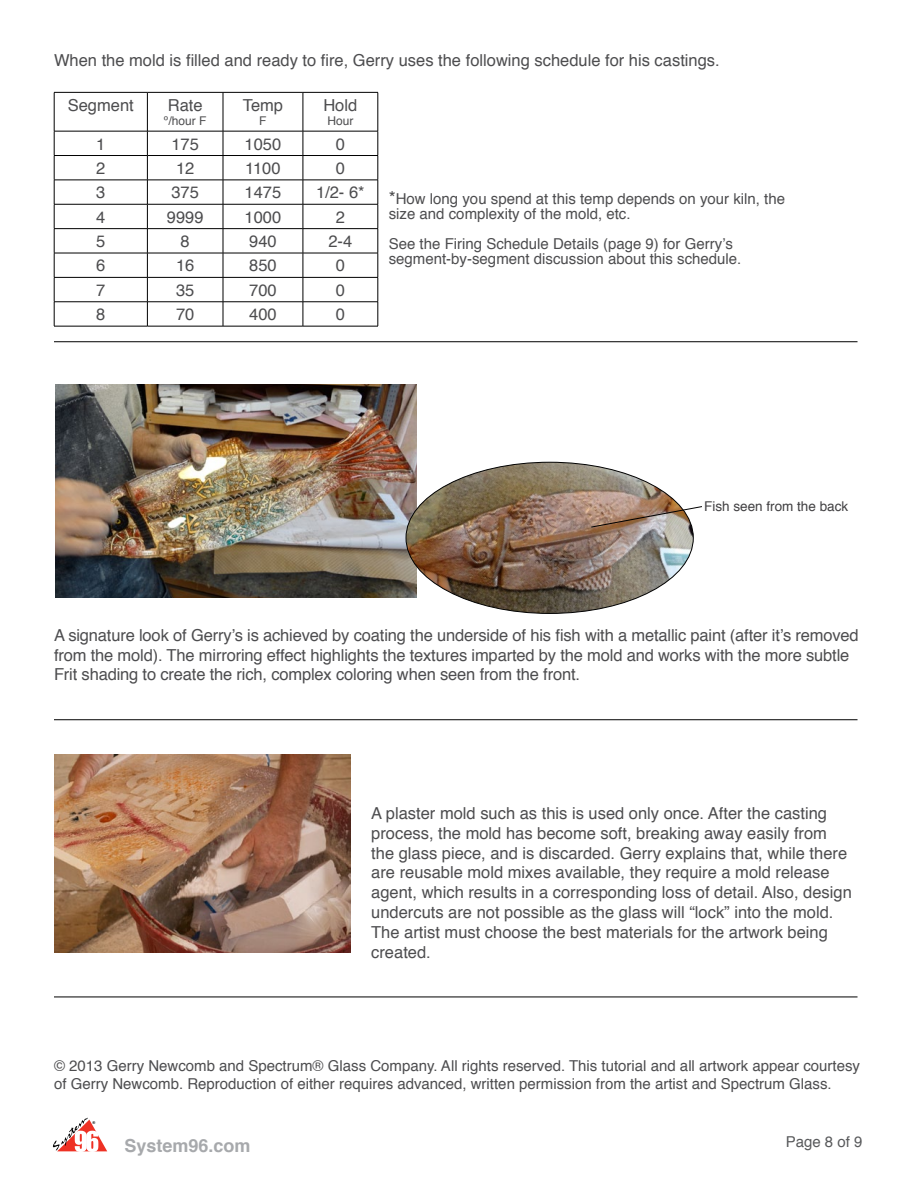
<style>
.page{position:relative;width:918px;height:1188px;background:#fff}
.page>*{position:absolute;margin:0;border:0;box-sizing:border-box;transform-origin:0 0}
.t1{font:700 18px "Helvetica";color:#a7a9ac}
.t2{font:16.5px/19.8px "Helvetica";color:#4d4d4f}
.t3{font:15px/15px "Helvetica";color:#4d4d4f}
.t4{font:15px "Helvetica";color:#58595b}
.t5{font:13.5px "Helvetica";color:#414042}
.t6{font:12px "Helvetica";color:#4d4d4f}
.t7{font:700 3.9px "Helvetica";color:#000}
.s1{font-size:18px}
</style>
<div class="page">
<svg style="left:53px;top:1118px;width:54px;height:34px"></svg>
<hr style="left:54px;top:92px;width:93px;height:1px;background:#000">
<hr style="left:54px;top:93px;width:1px;height:38px;background:#000">
<hr style="left:147px;top:92px;width:76px;height:1px;background:#000">
<hr style="left:147px;top:93px;width:1px;height:38px;background:#000">
<hr style="left:223px;top:92px;width:80px;height:1px;background:#000">
<hr style="left:223px;top:93px;width:1px;height:38px;background:#000">
<hr style="left:303px;top:92px;width:75px;height:1px;background:#000">
<hr style="left:303px;top:93px;width:1px;height:38px;background:#000">
<hr style="left:378px;top:93px;width:1px;height:38px;background:#000">
<hr style="left:54px;top:131px;width:93px;height:1px;background:#000">
<hr style="left:147px;top:131px;width:76px;height:1px;background:#000">
<hr style="left:223px;top:131px;width:80px;height:1px;background:#000">
<hr style="left:303px;top:131px;width:75px;height:1px;background:#000">
<hr style="left:54px;top:155px;width:93px;height:1px;background:#000">
<hr style="left:147px;top:155px;width:76px;height:1px;background:#000">
<hr style="left:223px;top:155px;width:80px;height:1px;background:#000">
<hr style="left:303px;top:155px;width:75px;height:1px;background:#000">
<hr style="left:54px;top:180px;width:93px;height:1px;background:#000">
<hr style="left:147px;top:180px;width:76px;height:1px;background:#000">
<hr style="left:223px;top:180px;width:80px;height:1px;background:#000">
<hr style="left:303px;top:180px;width:75px;height:1px;background:#000">
<hr style="left:54px;top:204px;width:93px;height:1px;background:#000">
<hr style="left:147px;top:204px;width:76px;height:1px;background:#000">
<hr style="left:223px;top:204px;width:80px;height:1px;background:#000">
<hr style="left:303px;top:204px;width:75px;height:1px;background:#000">
<hr style="left:54px;top:228px;width:93px;height:1px;background:#000">
<hr style="left:147px;top:228px;width:76px;height:1px;background:#000">
<hr style="left:223px;top:228px;width:80px;height:1px;background:#000">
<hr style="left:303px;top:228px;width:75px;height:1px;background:#000">
<hr style="left:54px;top:253px;width:93px;height:1px;background:#000">
<hr style="left:147px;top:253px;width:76px;height:1px;background:#000">
<hr style="left:223px;top:253px;width:80px;height:1px;background:#000">
<hr style="left:303px;top:253px;width:75px;height:1px;background:#000">
<hr style="left:54px;top:277px;width:93px;height:1px;background:#000">
<hr style="left:147px;top:277px;width:76px;height:1px;background:#000">
<hr style="left:223px;top:277px;width:80px;height:1px;background:#000">
<hr style="left:303px;top:277px;width:75px;height:1px;background:#000">
<hr style="left:54px;top:302px;width:93px;height:1px;background:#000">
<svg style="left:54px;top:131px;width:1px;height:195px"></svg>
<hr style="left:147px;top:302px;width:76px;height:1px;background:#000">
<svg style="left:147px;top:131px;width:1px;height:195px"></svg>
<hr style="left:223px;top:302px;width:80px;height:1px;background:#000">
<svg style="left:223px;top:131px;width:1px;height:195px"></svg>
<hr style="left:303px;top:302px;width:75px;height:1px;background:#000">
<svg style="left:303px;top:131px;width:1px;height:195px"></svg>
<svg style="left:378px;top:131px;width:1px;height:195px"></svg>
<hr style="left:54px;top:326px;width:93px;height:1px;background:#000">
<hr style="left:147px;top:326px;width:76px;height:1px;background:#000">
<hr style="left:223px;top:326px;width:80px;height:1px;background:#000">
<hr style="left:303px;top:326px;width:75px;height:1px;background:#000">
<hr style="left:54px;top:341px;width:804px;height:1px;background:#000">
<hr style="left:54px;top:719px;width:804px;height:1px;background:#000">
<hr style="left:54px;top:997px;width:804px;height:1px;background:#000">
<img style="left:55px;top:384px;width:362px;height:214px">
<img style="left:406px;top:462px;width:287px;height:151px">
<svg style="left:591px;top:506px;width:111px;height:22px;background:#ae9686"></svg>
<img style="left:54px;top:754px;width:297px;height:198px">
<p class="t2" style="left:54px;top:51px;width:667px">When the mold is filled and ready to fire, Gerry uses the following schedule for his castings.</p>
<p class="t2" style="left:68px;top:96px;width:68px">Segment</p>
<p class="t2" style="left:168px;top:96px;width:36px">Rate</p>
<p class="t6" style="left:164px;top:112px;width:44px">º/hour F</p>
<p class="t2" style="left:243px;top:96px;width:42px">Temp</p>
<p class="t6" style="left:259px;top:112px;width:9px">F</p>
<p class="t2" style="left:323px;top:96px;width:35px">Hold</p>
<p class="t6" style="left:327px;top:112px;width:28px">Hour</p>
<p class="t2" style="left:96px;top:134px;width:11px">1</p>
<p class="t2" style="left:171px;top:134px;width:29px">175</p>
<p class="t2" style="left:245px;top:134px;width:38px">1050</p>
<p class="t2" style="left:336px;top:134px;width:11px">0</p>
<p class="t2" style="left:96px;top:159px;width:11px">2</p>
<p class="t2" style="left:176px;top:159px;width:20px">12</p>
<p class="t2" style="left:245px;top:159px;width:37px">1100</p>
<p class="t2" style="left:336px;top:159px;width:11px">0</p>
<p class="t2" style="left:96px;top:183px;width:11px">3</p>
<p class="t2" style="left:171px;top:183px;width:29px">375</p>
<p class="t2" style="left:245px;top:183px;width:38px">1475</p>
<p class="t2" style="left:316px;top:183px;width:50px">1/2- 6*</p>
<p class="t2" style="left:96px;top:207px;width:11px">4</p>
<p class="t2" style="left:167px;top:207px;width:38px">9999</p>
<p class="t2" style="left:245px;top:207px;width:38px">1000</p>
<p class="t2" style="left:336px;top:207px;width:11px">2</p>
<p class="t2" style="left:96px;top:232px;width:11px">5</p>
<p class="t2" style="left:181px;top:232px;width:11px">8</p>
<p class="t2" style="left:249px;top:232px;width:29px">940</p>
<p class="t2" style="left:328px;top:232px;width:25px">2-4</p>
<p class="t2" style="left:96px;top:256px;width:11px">6</p>
<p class="t2" style="left:176px;top:256px;width:20px">16</p>
<p class="t2" style="left:249px;top:256px;width:29px">850</p>
<p class="t2" style="left:336px;top:256px;width:11px">0</p>
<p class="t2" style="left:96px;top:281px;width:11px">7</p>
<p class="t2" style="left:176px;top:281px;width:20px">35</p>
<p class="t2" style="left:249px;top:281px;width:29px">700</p>
<p class="t2" style="left:336px;top:281px;width:11px">0</p>
<p class="t2" style="left:96px;top:305px;width:11px">8</p>
<p class="t2" style="left:176px;top:305px;width:20px">70</p>
<p class="t2" style="left:249px;top:305px;width:29px">400</p>
<p class="t2" style="left:336px;top:305px;width:11px">0</p>
<p class="t3" style="left:389px;top:192px;width:398px"><span class="s1">*</span>How long you spend at this temp depends on your kiln, the size and complexity of the mold, etc.</p>
<p class="t3" style="left:389px;top:237px;width:354px">See the Firing Schedule Details (page 9) for Gerry’s segment-by-segment discussion about this schedule.</p>
<p class="t5" style="left:704px;top:496px;width:146px">Fish seen from the back</p>
<p class="t2" style="left:54px;top:626px;width:806px">A signature look of Gerry’s is achieved by coating the underside of his fish with a metallic paint (after it’s removed from the mold). The mirroring effect highlights the textures imparted by the mold and works with the more subtle<br>Frit shading to create the rich, complex coloring when seen from the front.</p>
<p class="t2" style="left:371px;top:804px;width:482px">A plaster mold such as this is used only once. After the casting process, the mold has become soft, breaking away easily from the glass piece, and is discarded. Gerry explains that, while there are reusable mold mixes available, they require a mold release agent, which results in a corresponding loss of detail. Also, design undercuts are not possible as the glass will “lock” into the mold.<br>The artist must choose the best materials for the artwork being created.</p>
<p class="t3" style="left:54px;top:1057px;width:808px;line-height:18px">© 2013 Gerry Newcomb and Spectrum® Glass Company. All rights reserved. This tutorial and all artwork appear courtesy of Gerry Newcomb. Reproduction of either requires advanced, written permission from the artist and Spectrum Glass.</p>
<p class="t7" style="left:92px;top:1120px;width:4px">®</p>
<p class="t1" style="left:124px;top:1131px;width:128px">System96.com</p>
<p class="t4" style="left:786px;top:1130px;width:78px">Page 8 of 9</p>
</div>
